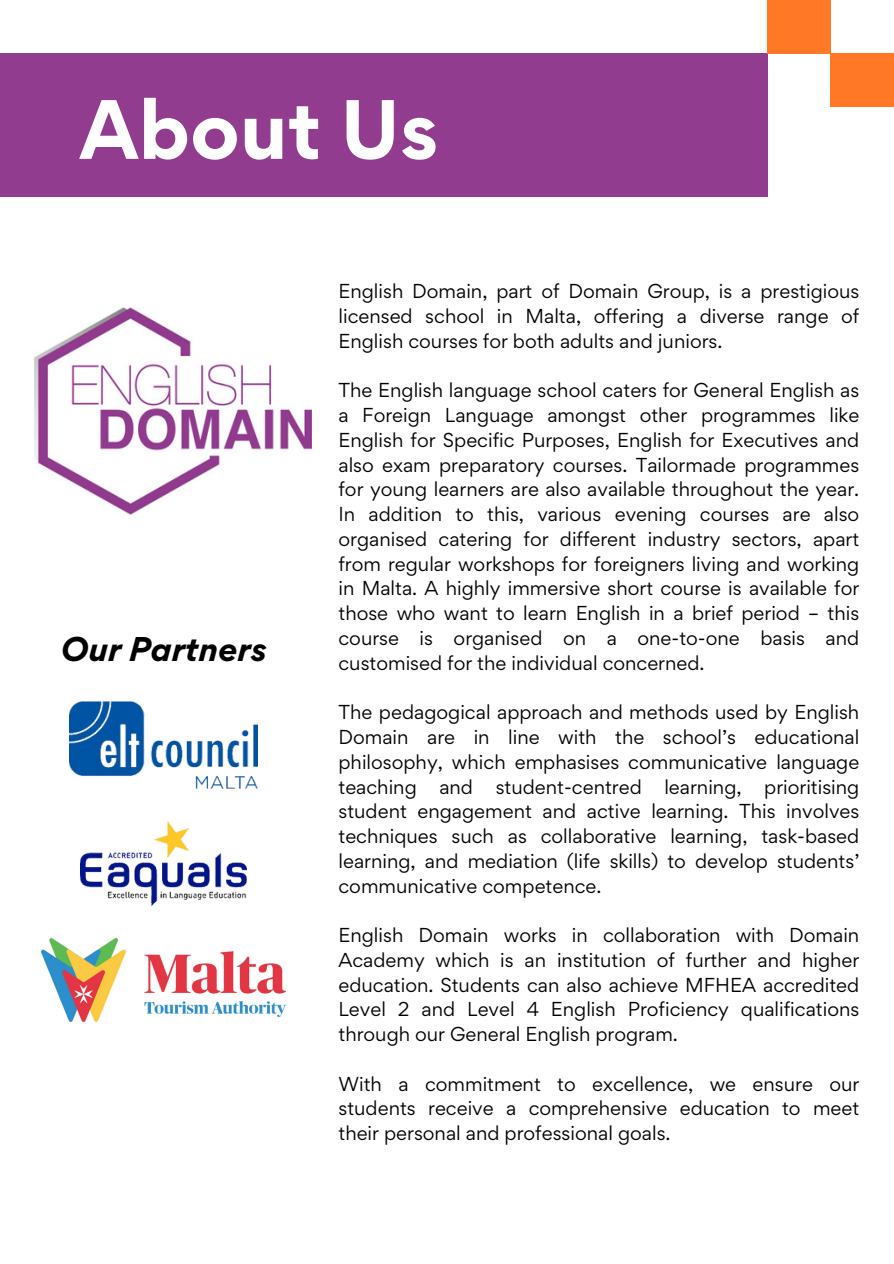
<style>
.page{position:relative;width:894px;height:1264px;background:#fff}
.page>*{position:absolute;margin:0;border:0;box-sizing:border-box;transform-origin:0 0}
.t1{font:700 75px "Gordita";color:#fff}
.t2{font:italic 700 30.6px "Gordita";color:#000}
.t3{font:18px/24.8px "Gordita";color:#000;text-align:justify}
</style>
<div class="page">
<div style="left:0;top:53px;width:767px;height:144px;background:#913c8e"></div>
<div style="left:767px;top:0;width:63px;height:53px;background:#ff7825"></div>
<div style="left:830px;top:53px;width:63px;height:53px;background:#ff7825"></div>
<img style="left:34px;top:307px;width:278px;height:208px">
<img style="left:80px;top:821px;width:167px;height:84px">
<img style="left:69px;top:701px;width:188px;height:87px">
<img style="left:41px;top:938px;width:245px;height:83px">
<h1 class="t1" style="left:79px;top:79px;width:360px">About Us</h1>
<p class="t2" style="left:61px;top:628px;width:207px">Our Partners</p>
<h2 class="t3" style="left:338px;top:279px;width:522px">English Domain, part of Domain Group, is a prestigious licensed school in Malta, offering a diverse range of English courses for both adults and juniors.</h2>
<p class="t3" style="left:338px;top:378px;width:522px">The English language school caters for General English as a Foreign Language amongst other programmes like English for Specific Purposes, English for Executives and also exam preparatory courses. Tailormade programmes for young learners are also available throughout the year.<br>In addition to this, various evening courses are also organised catering for different industry sectors, apart from regular workshops for foreigners living and working in Malta. A highly immersive short course is available for those who want to learn English in a brief period – this course is organised on a one-to-one basis and customised for the individual concerned.</p>
<p class="t3" style="left:338px;top:699px;width:522px">The pedagogical approach and methods used by English Domain are in line with the school’s educational philosophy, which emphasises communicative language teaching</p>
<p class="t3" style="left:439px;top:774px;width:35px">and</p>
<p class="t3" style="left:495px;top:774px;width:148px">student-centred</p>
<p class="t3" style="left:664px;top:774px;width:79px">learning,</p>
<p class="t3" style="left:338px;top:774px;width:522px;text-indent:425px">prioritising student engagement and active learning. This involves techniques such as collaborative learning, task-based learning, and mediation (life skills) to develop students’ communicative competence.</p>
<p class="t3" style="left:338px;top:922px;width:522px">English Domain works in collaboration with Domain Academy which is an institution of further and higher education. Students can also achieve MFHEA accredited Level 2 and Level 4 English Proficiency qualifications through our General English program.</p>
<p class="t3" style="left:338px;top:1071px;width:522px">With a commitment to excellence, we ensure our students receive a comprehensive education to meet their personal and professional goals.</p>
</div>
